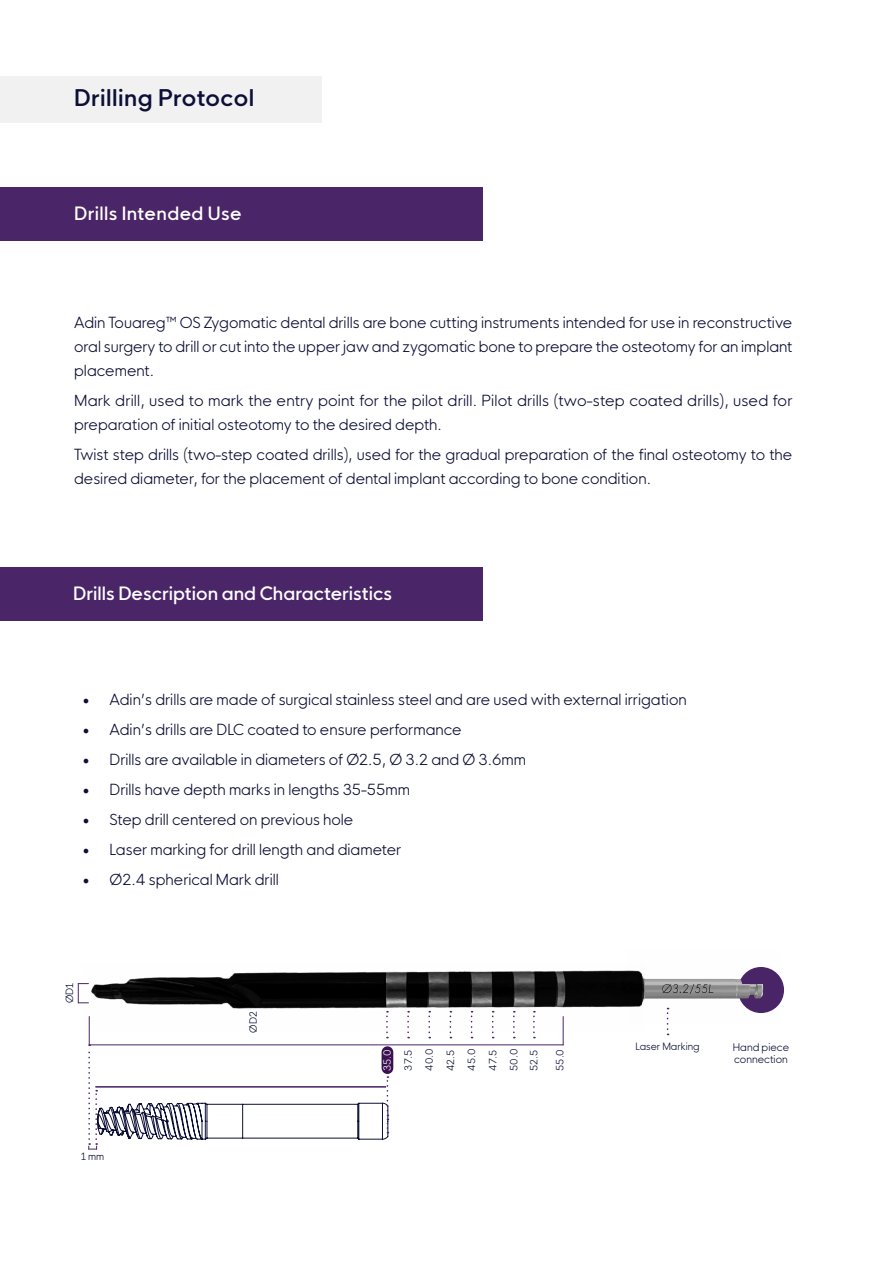
<style>
.page{position:relative;width:893px;height:1263px;background:#fff}
.page>*{position:absolute;margin:0;border:0;box-sizing:border-box;transform-origin:0 0}
.t1{font:22.5px "HK Nova Semi Bold R";letter-spacing:.02em;color:#0d1036}
.t2{font:18px "HK Nova Medium R";color:#fff}
.t3{font:18px "HK Nova Medium R";letter-spacing:.02em;color:#fff}
.t4{font:15px/24px "HK Nova Light R";color:#0d1036}
.t5{font:10.2px/12.3px "HK Nova Light R";color:#0d1036}
.t6{font:9.9px/21.1px "HK Nova Light R";color:#0d1036;text-align:justify}
.t7{font:9.9px "HK Nova Light R";color:#fff}
</style>
<div class="page">
<div style="left:0;top:76px;width:321px;height:47px;background:#f1f1f2"></div>
<div style="left:0;top:187px;width:483px;height:54px;background:#4a2567"></div>
<div style="left:0;top:567px;width:483px;height:53px;background:#4a2567"></div>
<div style="left:382px;top:1046px;width:11px;height:28px;background:#3b1151;border-radius:6px"></div>
<div style="left:738px;top:967px;width:46px;height:46px;background:#4a2567;border-radius:50%"></div>
<img style="left:645px;top:967px;width:135px;height:52px">
<svg style="left:667px;top:1008px;width:2px;height:27px"></svg>
<svg style="left:78px;top:983px;width:3px;height:20px"></svg>
<hr style="left:89px;top:1044px;width:475px;height:1px;background:#4a2567">
<svg style="left:563px;top:1031px;width:1px;height:14px"></svg>
<svg style="left:88px;top:1031px;width:301px;height:119px"></svg>
<img style="left:81px;top:970px;width:564px;height:61px">
<h1 class="t1" style="left:74px;top:78px;width:182px">Drilling Protocol</h1>
<p class="t3" style="left:74px;top:198px;width:169px">Drills Intended Use</p>
<p class="t4" style="left:74px;top:309px;width:720px;text-align:justify">Adin Touareg™ OS Zygomatic dental drills are bone cutting instruments intended for use in reconstructive oral surgery to drill or cut into the upper jaw and zygomatic bone to prepare the osteotomy for an implant placement.</p>
<p class="t4" style="left:74px;top:387px;width:720px">Mark drill, used to mark the entry point for the pilot drill. Pilot drills (two-step coated drills), used for preparation of initial osteotomy to the desired depth.</p>
<p class="t4" style="left:74px;top:441px;width:720px">Twist step drills (two-step coated drills), used for the gradual preparation of the final osteotomy to the desired diameter, for the placement of dental implant according to bone condition.</p>
<p class="t2" style="left:73px;top:578px;width:320px">Drills Description and Characteristics</p>
<p class="t4" style="left:83px;top:686px;width:606px">• Adin’s drills are made of surgical stainless steel and are used with external irrigation</p>
<p class="t4" style="left:83px;top:716px;width:381px">• Adin’s drills are DLC coated to ensure performance</p>
<p class="t4" style="left:83px;top:746px;width:445px">• Drills are available in diameters of Ø2.5, Ø 3.2 and Ø 3.6mm</p>
<p class="t4" style="left:83px;top:776px;width:329px">• Drills have depth marks in lengths 35-55mm</p>
<p class="t4" style="left:83px;top:806px;width:272px">• Step drill centered on previous hole</p>
<p class="t4" style="left:83px;top:836px;width:320px">• Laser marking for drill length and diameter</p>
<p class="t4" style="left:83px;top:866px;width:198px">• Ø2.4 spherical Mark drill</p>
<p class="t6" style="left:58px;top:1003px;width:22px;rotate:-90deg">ØD1</p>
<p class="t6" style="left:81px;top:1145px;width:25px">1 mm</p>
<p class="t6" style="left:241px;top:1033px;width:23px;rotate:-90deg">ØD2</p>
<p class="t7" style="left:378px;top:1070px;width:23px;rotate:-90deg">35.0</p>
<p class="t5" style="left:733px;top:1040px;width:58px">Hand piece connection</p>
<p class="t6" style="left:635px;top:1035px;width:66px">Laser Marking</p>
<p class="t6" style="left:396px;top:1070px;width:23px;rotate:-90deg">37.5<br>40.0<br>42.5<br>45.0<br>47.5<br>50.0</p>
<p class="t6" style="left:522px;top:1070px;width:22px;rotate:-90deg">52.5</p>
<p class="t6" style="left:548px;top:1070px;width:23px;rotate:-90deg">55.0</p>
</div>
